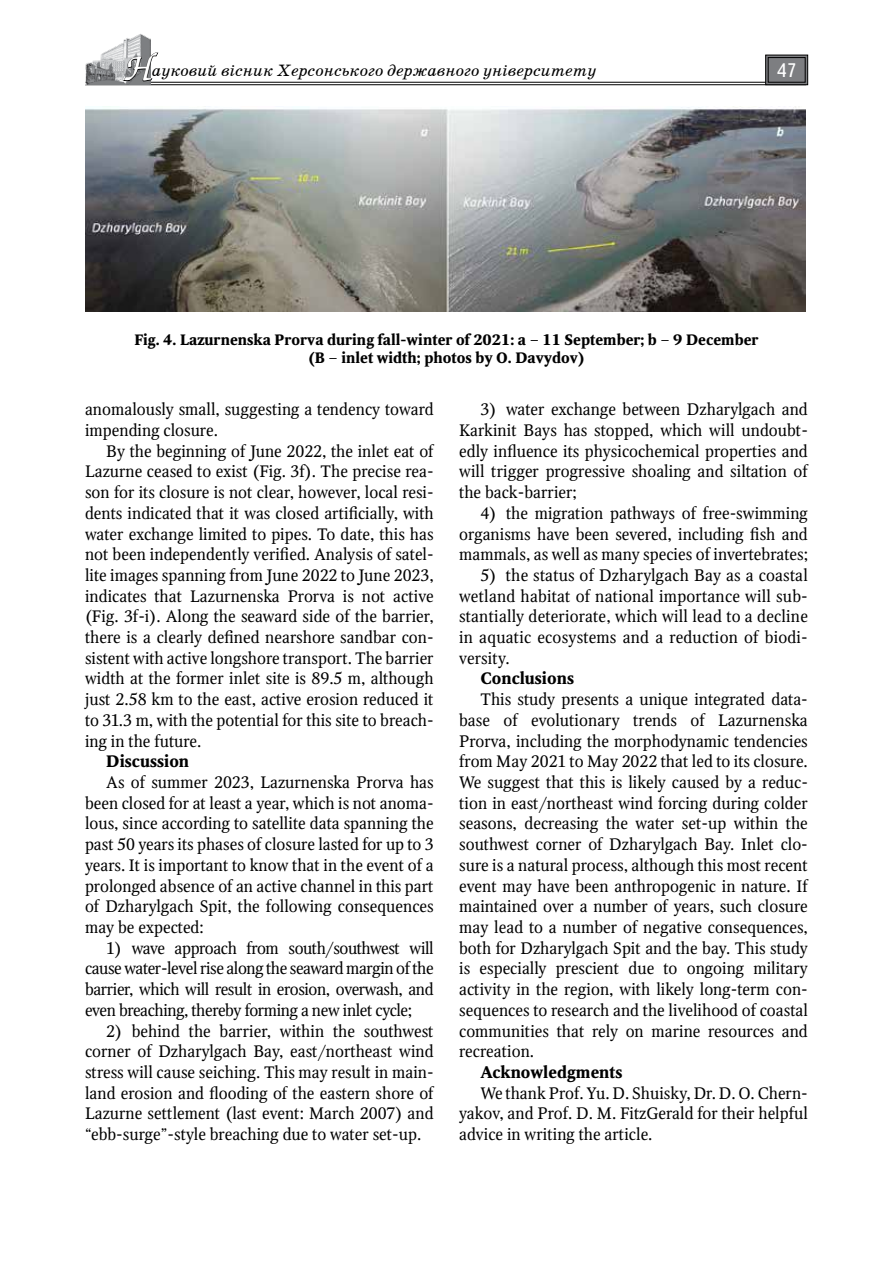
<style>
.page{position:relative;width:893px;height:1263px;background:#fff}
.page>*{position:absolute;margin:0;border:0;box-sizing:border-box;transform-origin:0 0}
.t1{font:19.5px "Ukrainian Text";color:#fff}
.t2{font:16.5px/20.7px "Octava";color:#000;text-align:justify}
.t3{font:italic 16.5px "School Book C";color:#000}
.t4{font:700 16.5px "Octava";color:#000}
.t5{font:700 15px/18px "Octava";color:#000;text-align:center}
.s1{font-family:"Zapf Chancer";font-style:normal;font-size:30px;color:#fff}
</style>
<div class="page">
<hr style="left:85px;top:82px;width:721px;height:1px;background:#000">
<hr style="left:85px;top:84px;width:721px;height:1px;background:#000">
<img style="left:85px;top:34px;width:66px;height:50px">
<svg style="left:123px;top:52px;width:36px;height:30px"></svg>
<svg style="left:765px;top:55px;width:43px;height:30px"></svg>
<div style="left:768px;top:57px;width:37px;height:25px;border:1px solid #000"></div>
<img style="left:85px;top:106px;width:721px;height:205px">
<p class="t3" style="left:124px;top:61px;width:474px"><span class="s1">Н</span>ауковий вісник Херсонського державного університету</p>
<p class="t1" style="left:776px;top:60px;width:22px">47</p>
<p class="t5" style="left:134px;top:331px;width:626px">Fig. 4. Lazurnenska Prorva during fall-winter of 2021: a – 11 September; b – 9 December (B – inlet width; photos by O. Davydov)</p>
<p class="t2" style="left:459px;top:399px;width:350px;text-indent:21px">3) water exchange between Dzharylgach and Karkinit Bays has stopped, which will undoubt&shy;edly influence its physicochemical properties and will trigger progressive shoaling and siltation of the back-barrier;</p>
<p class="t2" style="left:459px;top:503px;width:350px;text-indent:21px">4) the migration pathways of free-swimming organisms have been severed, including fish and mammals, as well as many species of invertebrates;</p>
<p class="t2" style="left:459px;top:565px;width:350px;text-indent:21px">5) the status of Dzharylgach Bay as a coastal wetland habitat of national importance will sub&shy;stantially deteriorate, which will lead to a decline in aquatic ecosystems and a reduction of biodi&shy;versity.</p>
<p class="t4" style="left:480px;top:669px;width:95px">Conclusions</p>
<p class="t2" style="left:459px;top:689px;width:350px;text-indent:21px">This study presents a unique integrated data&shy;base of evolutionary trends of Lazurnenska Prorva, including the morphodynamic tendencies from May 2021 to May 2022 that led to its closure.<br>We suggest that this is likely caused by a reduc&shy;tion in east/northeast wind forcing during colder seasons, decreasing the water set-up within the southwest corner of Dzharylgach Bay. Inlet clo&shy;sure is a natural process, although this most recent event may have been anthropogenic in nature. If maintained over a number of years, such closure may lead to a number of negative consequences, both for Dzharylgach Spit and the bay. This study is especially prescient due to ongoing military activity in the region, with likely long-term con&shy;sequences to research and the livelihood of coastal communities that rely on marine resources and recreation.</p>
<p class="t4" style="left:480px;top:1062px;width:143px">Acknowledgments</p>
<p class="t2" style="left:459px;top:1082px;width:350px;text-indent:21px">We thank Prof. Yu. D. Shuisky, Dr. D. O. Chern&shy;yakov, and Prof. D. M. FitzGerald for their helpful advice in writing the article.</p>
<p class="t2" style="left:85px;top:399px;width:350px">anomalously small, suggesting a tendency toward impending closure.</p>
<p class="t2" style="left:85px;top:440px;width:350px;text-indent:21px">By the beginning of June 2022, the inlet eat of Lazurne ceased to exist (Fig. 3f). The precise rea&shy;son for its closure is not clear, however, local resi&shy;dents indicated that it was closed artificially, with water exchange limited to pipes. To date, this has not been independently verified. Analysis of satel&shy;lite images spanning from June 2022 to June 2023, indicates that Lazurnenska Prorva is not active (Fig. 3f-i). Along the seaward side of the barrier, there is a clearly defined nearshore sandbar con&shy;sistent with active longshore transport. The barrier width at the former inlet site is 89.5 m, although just 2.58 km to the east, active erosion reduced it to 31.3 m, with the potential for this site to breach&shy;ing in the future.</p>
<p class="t4" style="left:106px;top:751px;width:84px">Discussion</p>
<p class="t2" style="left:85px;top:772px;width:350px;text-indent:21px">As of summer 2023, Lazurnenska Prorva has been closed for at least a year, which is not anoma&shy;lous, since according to satellite data spanning the past 50 years its phases of closure lasted for up to 3 years. It is important to know that in the event of a prolonged absence of an active channel in this part of Dzharylgach Spit, the following consequences may be expected:</p>
<p class="t2" style="left:85px;top:937px;width:350px;text-indent:21px">1) wave approach from south/southwest will cause water-level rise along the seaward margin of the barrier, which will result in erosion, overwash, and even breaching, thereby forming a new inlet cycle;</p>
<p class="t2" style="left:85px;top:1020px;width:350px;text-indent:21px">2) behind the barrier, within the southwest corner of Dzharylgach Bay, east/northeast wind stress will cause seiching. This may result in main&shy;land erosion and flooding of the eastern shore of Lazurne settlement (last event: March 2007) and “ebb-surge”-style breaching due to water set-up.</p>
</div>
